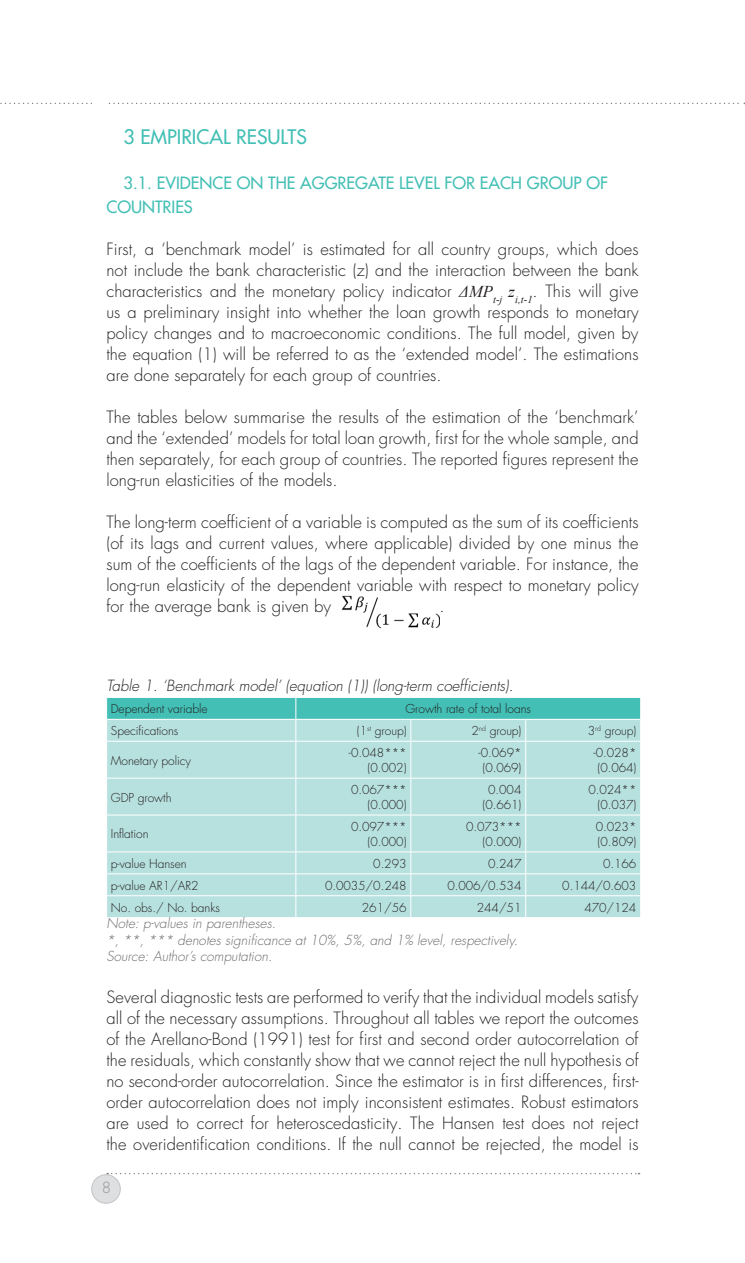
<style>
.page{position:relative;width:745px;height:1263px;background:#fff}
.page>*{position:absolute;margin:0;border:0;box-sizing:border-box;transform-origin:0 0}
.t1{font:500 19.5px "Futura Std";color:#43bfb5}
.t2{font:300 16.5px/21px "Futura Std";letter-spacing:.005em;color:#231f20;text-align:justify}
.t3{font:500 16.5px/24px "Futura Std";color:#43bfb5}
.t4{font:italic 300 15px "Futura Std";color:#231f20}
.t5{font:300 15px "Futura Std";color:#939598}
.t6{font:italic 300 13.5px/16.5px "Futura Std";color:#6d6e71}
.t7{font:300 12px/15px "Futura Std";letter-spacing:-.005em;color:#231f20;text-align:right}
.s1{font-family:"Times New Roman";font-weight:400;font-style:italic}
</style>
<div class="page">
<svg style="left:0;top:103px;width:744px;height:1px"></svg>
<div style="left:93px;top:96px;width:13px;height:23px;background:#fff"></div>
<div style="left:92px;top:1175px;width:28px;height:28px;background:#dedfe0;border-radius:50%"></div>
<div style="left:91px;top:1174px;width:29px;height:29px;border:1px solid #a8a9ad;border-radius:50%"></div>
<svg style="left:107px;top:1173px;width:532px;height:1px"></svg>
<img style="left:342px;top:595px;width:97px;height:34px">
<div style="left:107px;top:742px;width:533px;height:175px;background:#b7e1df"></div>
<svg style="left:106px;top:697px;width:535px;height:44px;background:#85d2cd"></svg>
<hr style="left:295px;top:741px;width:1px;height:37px;background:#fff">
<hr style="left:410px;top:741px;width:1px;height:37px;background:#fff">
<hr style="left:525px;top:741px;width:1px;height:37px;background:#fff">
<hr style="left:106px;top:778px;width:190px;height:1px;background:#fff">
<hr style="left:296px;top:778px;width:114px;height:1px;background:#fff">
<hr style="left:295px;top:778px;width:1px;height:37px;background:#fff">
<hr style="left:410px;top:778px;width:115px;height:1px;background:#fff">
<hr style="left:410px;top:778px;width:1px;height:37px;background:#fff">
<hr style="left:525px;top:778px;width:115px;height:1px;background:#fff">
<hr style="left:525px;top:778px;width:1px;height:37px;background:#fff">
<hr style="left:106px;top:815px;width:190px;height:1px;background:#fff">
<hr style="left:296px;top:815px;width:114px;height:1px;background:#fff">
<hr style="left:295px;top:815px;width:1px;height:37px;background:#fff">
<hr style="left:410px;top:815px;width:115px;height:1px;background:#fff">
<hr style="left:410px;top:815px;width:1px;height:37px;background:#fff">
<hr style="left:525px;top:815px;width:115px;height:1px;background:#fff">
<hr style="left:525px;top:815px;width:1px;height:37px;background:#fff">
<hr style="left:106px;top:852px;width:190px;height:1px;background:#fff">
<hr style="left:296px;top:852px;width:114px;height:1px;background:#fff">
<hr style="left:410px;top:852px;width:115px;height:1px;background:#fff">
<hr style="left:525px;top:852px;width:115px;height:1px;background:#fff">
<hr style="left:106px;top:873px;width:190px;height:1px;background:#fff">
<hr style="left:296px;top:873px;width:114px;height:1px;background:#fff">
<hr style="left:410px;top:873px;width:115px;height:1px;background:#fff">
<hr style="left:525px;top:873px;width:115px;height:1px;background:#fff">
<hr style="left:106px;top:895px;width:190px;height:1px;background:#fff">
<hr style="left:296px;top:895px;width:114px;height:1px;background:#fff">
<svg style="left:295px;top:852px;width:1px;height:65px"></svg>
<hr style="left:410px;top:895px;width:115px;height:1px;background:#fff">
<svg style="left:410px;top:852px;width:1px;height:65px"></svg>
<hr style="left:525px;top:895px;width:115px;height:1px;background:#fff">
<svg style="left:525px;top:852px;width:1px;height:65px"></svg>
<svg style="left:640px;top:853px;width:1px;height:64px"></svg>
<p class="t1" style="left:123px;top:128px;width:185px">3 EMPIRICAL RESULTS</p>
<p class="t3" style="left:106px;top:172px;width:502px;text-indent:17px">3.1. EVIDENCE ON THE AGGREGATE LEVEL FOR EACH GROUP OF<br>COUNTRIES</p>
<p class="t2" style="left:106px;top:239px;width:533px">First, a ‘benchmark model’ is estimated for all country groups, which does not include the bank characteristic (z) and the interaction between the bank characteristics and the monetary policy indicator <span class="s1">ΔMP</span><sub>t-j</sub> <span class="s1">z</span><sub>i,t-1</sub>. This will give us a preliminary insight into whether the loan growth responds to monetary policy changes and to macroeconomic conditions. The full model, given by the equation (1) will be referred to as the ‘extended model’. The estimations are done separately for each group of countries.</p>
<p class="t2" style="left:106px;top:407px;width:533px">The tables below summarise the results of the estimation of the ‘benchmark’ and the ‘extended’ models for total loan growth, first for the whole sample, and then separately, for each group of countries. The reported figures represent the long-run elasticities of the models.</p>
<p class="t2" style="left:106px;top:512px;width:533px">The long-term coefficient of a variable is computed as the sum of its coefficients (of its lags and current values, where applicable) divided by one minus the sum of the coefficients of the lags of the dependent variable. For instance, the long-run elasticity of the dependent variable with respect to monetary policy for the average bank is given by</p>
<p class="t2" style="left:439px;top:596px;width:7px">.</p>
<p class="t4" style="left:106px;top:679px;width:408px">Table 1. ‘Benchmark model’ (equation (1)) (long-term coefficients).</p>
<p class="t7" style="left:111px;top:702px;width:98px">Dependent variable</p>
<p class="t7" style="left:405px;top:702px;width:127px">Growth rate of total loans</p>
<p class="t7" style="left:111px;top:724px;width:69px">Specifications</p>
<p class="t7" style="left:357px;top:724px;width:51px">(1<sup>st</sup> group)</p>
<p class="t7" style="left:471px;top:724px;width:51px">2<sup>nd</sup> group)</p>
<p class="t7" style="left:587px;top:724px;width:50px">3<sup>rd</sup> group)</p>
<p class="t7" style="left:111px;top:754px;width:82px">Monetary policy</p>
<p class="t7" style="left:348px;top:746px;width:59px">-0.048*** (0.002)</p>
<p class="t7" style="left:478px;top:746px;width:44px;text-align:center">-0.069* (0.069)</p>
<p class="t7" style="left:593px;top:746px;width:44px;text-align:center">-0.028* (0.064)</p>
<p class="t7" style="left:111px;top:791px;width:62px">GDP growth</p>
<p class="t7" style="left:351px;top:783px;width:57px">0.067*** (0.000)</p>
<p class="t7" style="left:482px;top:783px;width:40px;text-align:center">0.004 (0.661)</p>
<p class="t7" style="left:588px;top:783px;width:49px">0.024** (0.037)</p>
<p class="t7" style="left:111px;top:827px;width:39px">Inflation</p>
<p class="t7" style="left:351px;top:820px;width:57px">0.097*** (0.000)</p>
<p class="t7" style="left:466px;top:820px;width:57px">0.073*** (0.000)</p>
<p class="t7" style="left:595px;top:820px;width:42px;text-align:left">0.023* (0.809)</p>
<p class="t7" style="left:111px;top:857px;width:77px">p-value Hansen</p>
<p class="t7" style="left:373px;top:857px;width:35px">0.293</p>
<p class="t7" style="left:488px;top:857px;width:35px">0.247</p>
<p class="t7" style="left:602px;top:857px;width:35px">0.166</p>
<p class="t7" style="left:111px;top:879px;width:89px">p-value AR1/AR2</p>
<p class="t7" style="left:325px;top:879px;width:83px">0.0035/0.248</p>
<p class="t7" style="left:447px;top:879px;width:76px">0.006/0.534</p>
<p class="t7" style="left:562px;top:879px;width:76px">0.144/0.603</p>
<p class="t7" style="left:111px;top:901px;width:111px">No. obs./ No. banks</p>
<p class="t7" style="left:361px;top:901px;width:46px">261/56</p>
<p class="t7" style="left:476px;top:901px;width:46px">244/51</p>
<p class="t7" style="left:584px;top:901px;width:53px">470/124</p>
<p class="t6" style="left:106px;top:916px;width:413px">Note: p-values in parentheses.<br>*, **, *** denotes significance at 10%, 5%, and 1% level, respectively.<br>Source: Author’s computation.</p>
<p class="t2" style="left:106px;top:988px;width:533px">Several diagnostic tests are performed to verify that the individual models satisfy all of the necessary assumptions. Throughout all tables we report the outcomes of the Arellano-Bond (1991) test for first and second order autocorrelation of the residuals, which constantly show that we cannot reject the null hypothesis of no second-order autocorrelation. Since the estimator is in first differences, first&shy;order autocorrelation does not imply inconsistent estimates. Robust estimators are used to correct for heteroscedasticity. The Hansen test does not reject the overidentification conditions. If the null cannot be rejected, the model is</p>
<p class="t5" style="left:102px;top:1180px;width:11px">8</p>
</div>
